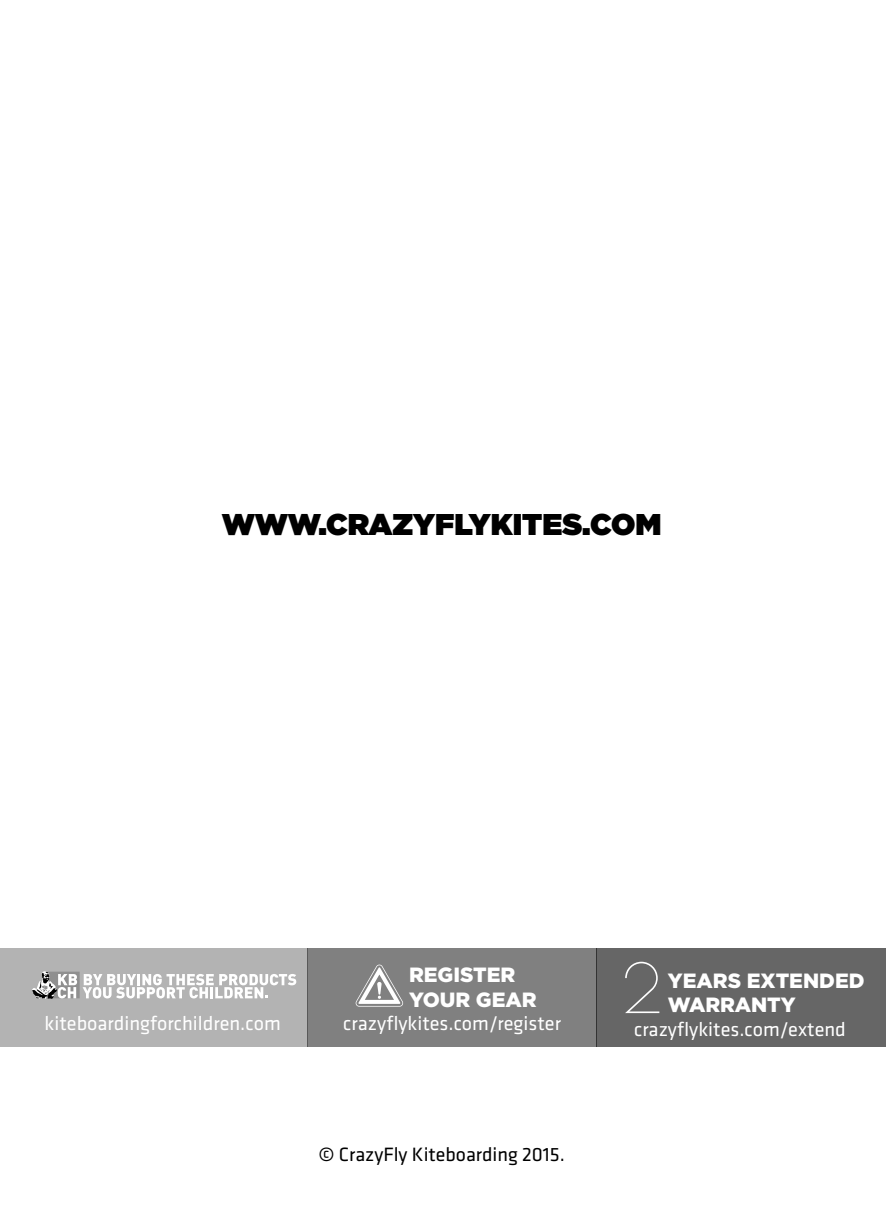
<style>
.page{position:relative;width:886px;height:1205px;background:#fff}
.page>*{position:absolute;margin:0;border:0;box-sizing:border-box;transform-origin:0 0}
.t1{font:300 65.25px "OL Round Gothic";color:#fff}
.t2{font:900 30px "Gotham";color:#000}
.t3{font:900 20.5px/24.8px "Gotham";color:#fff}
.t4{font:20.25px "Klavika";color:#fff}
.t5{font:20px "Klavika";color:#000}
</style>
<div class="page">
<div style="left:307px;top:948px;width:290px;height:98px;background:#808080"></div>
<div style="left:0;top:948px;width:307px;height:98px;background:#b3b3b3"></div>
<svg style="left:32px;top:971px;width:264px;height:28px"></svg>
<div style="left:597px;top:948px;width:289px;height:98px;background:#666"></div>
<svg style="left:356px;top:964px;width:47px;height:42px"></svg>
<h2 class="t2" style="left:222px;top:503px;width:441px">WWW.CRAZYFLYKITES.COM</h2>
<p class="t3" style="left:409px;top:962px;width:129px">REGISTER<br>YOUR GEAR</p>
<p class="t4" style="left:45px;top:1012px;width:238px">kiteboardingforchildren.com</p>
<p class="t4" style="left:343px;top:1012px;width:219px">crazyflykites.com/register</p>
<p class="t5" style="left:318px;top:1144px;width:248px">© CrazyFly Kiteboarding 2015.</p>
<h1 class="t1" style="left:624px;top:948px;width:37px">2</h1>
<p class="t3" style="left:668px;top:968px;width:198px">YEARS EXTENDED</p>
<p class="t3" style="left:668px;top:992px;width:129px">WARRANTY</p>
<p class="t4" style="left:634px;top:1018px;width:213px">crazyflykites.com/extend</p>
</div>
